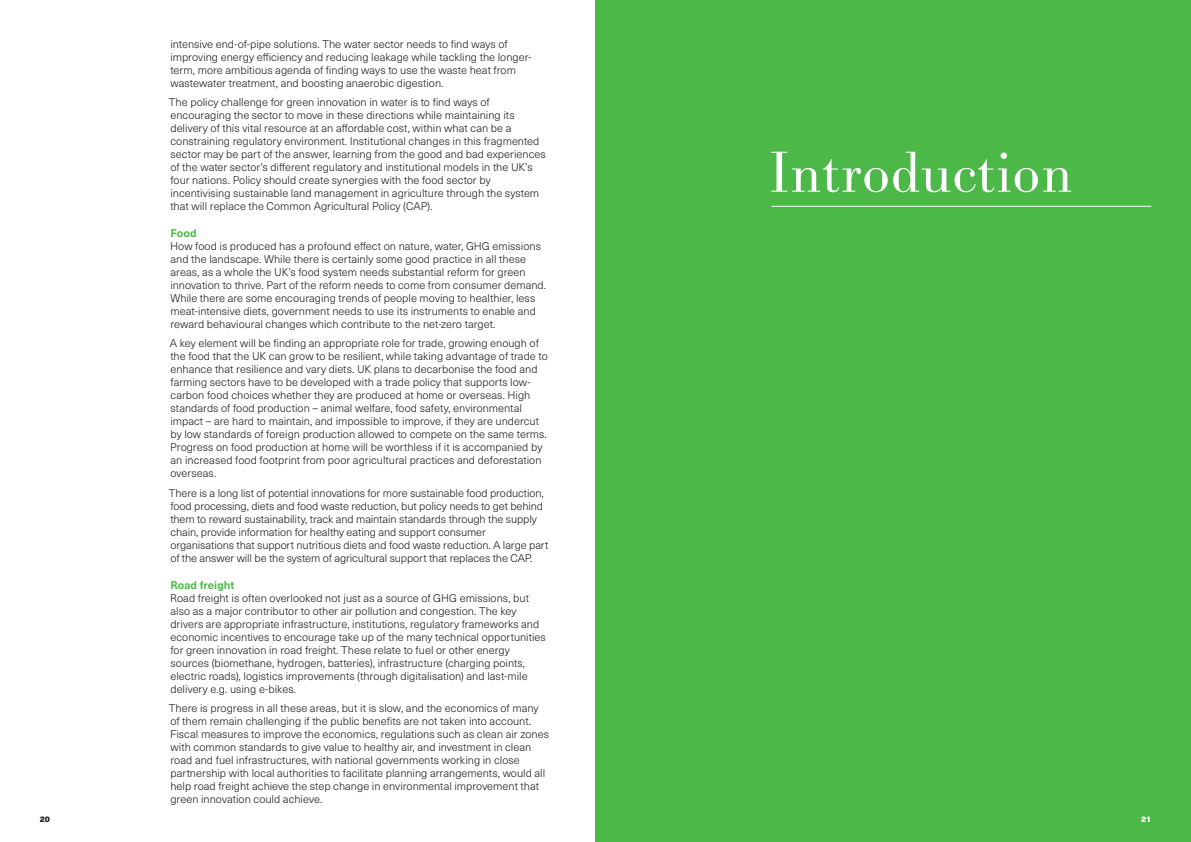
<style>
.page{position:relative;width:1191px;height:842px;background:#fff}
.page>*{position:absolute;margin:0;border:0;box-sizing:border-box;transform-origin:0 0}
.Chapter_Heading{font:300 60px "Bodoni URW";letter-spacing:.01em;color:#fff}
._11pt_text{font:300 11px/13px "Neue Haas Unica W1 G";color:#231f20}
.subhead_2{font:700 11px "Neue Haas Unica W1 G";letter-spacing:.005em;color:#4cb848}
.t1{font:900 8px "Neue Haas Unica W1 G";color:#231f20}
.t2{font:900 8px "Neue Haas Unica W1 G";color:#fff}
</style>
<div class="page">
<div style="left:595px;top:0;width:596px;height:842px;background:#4cb848"></div>
<hr style="left:771px;top:206px;width:380px;height:1px;background:#fff">
<p class="_11pt_text" style="left:170px;top:37px;width:362px">intensive end-of-pipe solutions. The water sector needs to find ways of improving energy efficiency and reducing leakage while tackling the longer&shy;term, more ambitious agenda of finding ways to use the waste heat from wastewater treatment, and boosting anaerobic digestion.</p>
<p class="_11pt_text" style="left:169px;top:95px;width:378px">The policy challenge for green innovation in water is to find ways of encouraging the sector to move in these directions while maintaining its delivery of this vital resource at an affordable cost, within what can be a constraining regulatory environment. Institutional changes in this fragmented sector may be part of the answer, learning from the good and bad experiences of the water sector’s different regulatory and institutional models in the UK’s four nations. Policy should create synergies with the food sector by incentivising sustainable land management in agriculture through the system that will replace the Common Agricultural Policy (CAP).</p>
<p class="subhead_2" style="left:170px;top:224px;width:28px">Food</p>
<p class="_11pt_text" style="left:170px;top:239px;width:377px">How food is produced has a profound effect on nature, water, GHG emissions and the landscape. While there is certainly some good practice in all these areas, as a whole the UK’s food system needs substantial reform for green innovation to thrive. Part of the reform needs to come from consumer demand.<br>While there are some encouraging trends of people moving to healthier, less meat-intensive diets, government needs to use its instruments to enable and reward behavioural changes which contribute to the net-zero target.</p>
<p class="_11pt_text" style="left:170px;top:336px;width:379px">A key element will be finding an appropriate role for trade, growing enough of the food that the UK can grow to be resilient, while taking advantage of trade to enhance that resilience and vary diets. UK plans to decarbonise the food and farming sectors have to be developed with a trade policy that supports low&shy;carbon food choices whether they are produced at home or overseas. High standards of food production – animal welfare, food safety, environmental impact – are hard to maintain, and impossible to improve, if they are undercut by low standards of foreign production allowed to compete on the same terms.<br>Progress on food production at home will be worthless if it is accompanied by an increased food footprint from poor agricultural practices and deforestation overseas.</p>
<p class="_11pt_text" style="left:169px;top:486px;width:381px">There is a long list of potential innovations for more sustainable food production, food processing, diets and food waste reduction, but policy needs to get behind them to reward sustainability, track and maintain standards through the supply chain, provide information for healthy eating and support consumer organisations that support nutritious diets and food waste reduction. A large part of the answer will be the system of agricultural support that replaces the CAP.</p>
<p class="subhead_2" style="left:170px;top:576px;width:65px">Road freight</p>
<p class="_11pt_text" style="left:170px;top:591px;width:377px">Road freight is often overlooked not just as a source of GHG emissions, but also as a major contributor to other air pollution and congestion. The key drivers are appropriate infrastructure, institutions, regulatory frameworks and economic incentives to encourage take up of the many technical opportunities for green innovation in road freight. These relate to fuel or other energy sources (biomethane, hydrogen, batteries), infrastructure (charging points, electric roads), logistics improvements (through digitalisation) and last-mile delivery e.g. using e-bikes.</p>
<p class="_11pt_text" style="left:169px;top:701px;width:381px">There is progress in all these areas, but it is slow, and the economics of many of them remain challenging if the public benefits are not taken into account.<br>Fiscal measures to improve the economics, regulations such as clean air zones with common standards to give value to healthy air, and investment in clean road and fuel infrastructures, with national governments working in close partnership with local authorities to facilitate planning arrangements, would all help road freight achieve the step change in environmental improvement that green innovation could achieve.</p>
<p class="Chapter_Heading" style="left:769px;top:137px;width:304px">Introduction</p>
<p class="t1" style="left:40px;top:813px;width:12px">20</p>
<p class="t2" style="left:1141px;top:813px;width:12px">21</p>
</div>
